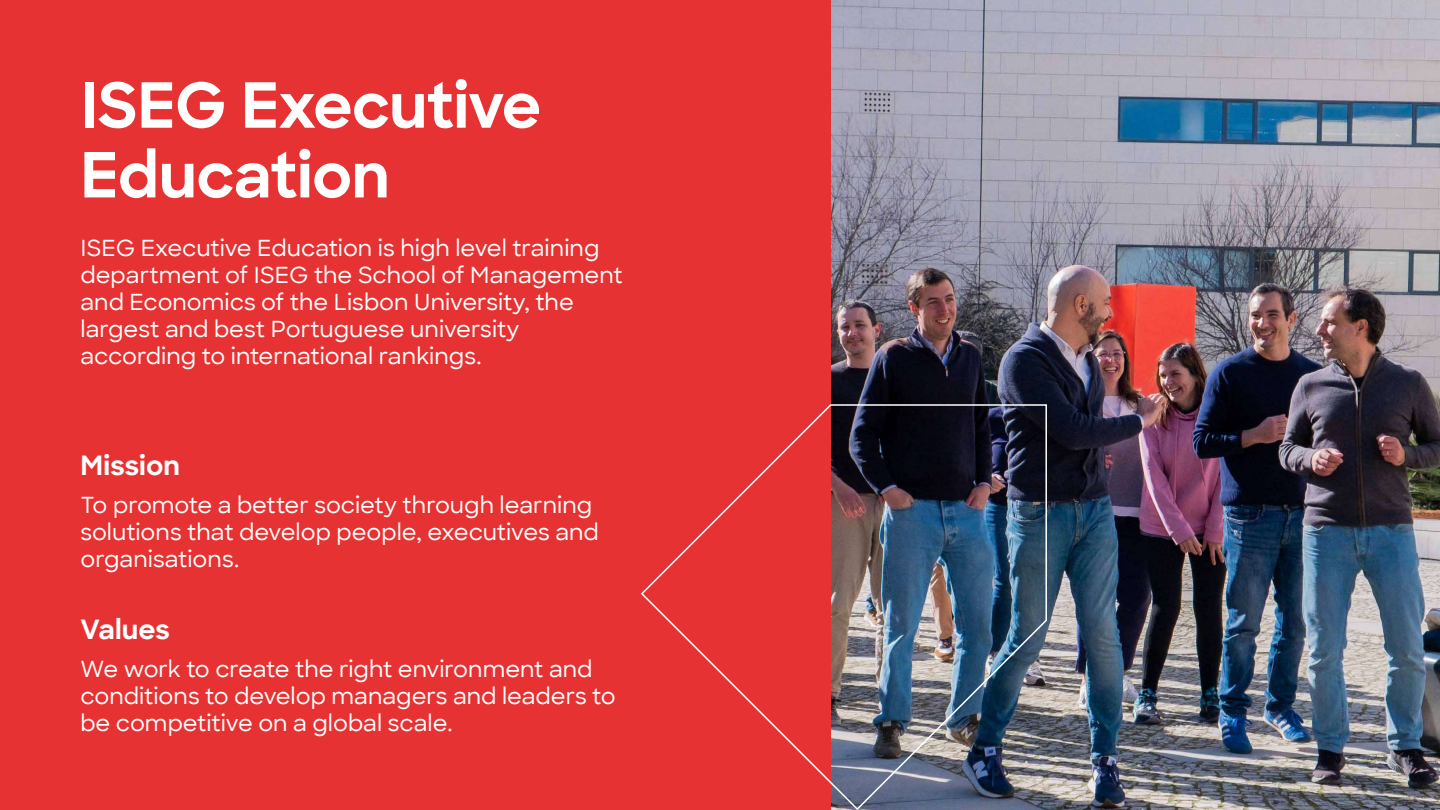
<style>
.page{position:relative;width:1440px;height:810px;background:#fff}
.page>*{position:absolute;margin:0;border:0;box-sizing:border-box;transform-origin:0 0}
.t1{font:700 62.25px/69.8px "Sharp Sans";letter-spacing:-.01em;color:#fff}
.t2{font:700 27px "Sharp Sans";letter-spacing:.005em;color:#fff}
.t3{font:500 22.5px/27px "Sharp Sans";color:#fff}
</style>
<div class="page">
<img style="left:830px;top:0;width:610px;height:810px">
<div style="left:0;top:0;width:830px;height:810px;background:#e63232"></div>
<img style="left:641px;top:404px;width:407px;height:406px">
<h1 class="t1" style="left:80px;top:68px;width:462px">ISEG Executive<br>Education</h1>
<p class="t3" style="left:80px;top:233px;width:544px">ISEG Executive Education is high level training department of ISEG the School of Management and Economics of the Lisbon University, the largest and best Portuguese university according to international rankings.</p>
<p class="t2" style="left:80px;top:445px;width:101px">Mission</p>
<p class="t3" style="left:80px;top:491px;width:520px">To promote a better society through learning solutions that develop people, executives and organisations.</p>
<p class="t2" style="left:80px;top:609px;width:91px">Values</p>
<p class="t3" style="left:80px;top:655px;width:537px">We work to create the right environment and conditions to develop managers and leaders to be competitive on a global scale.</p>
</div>
